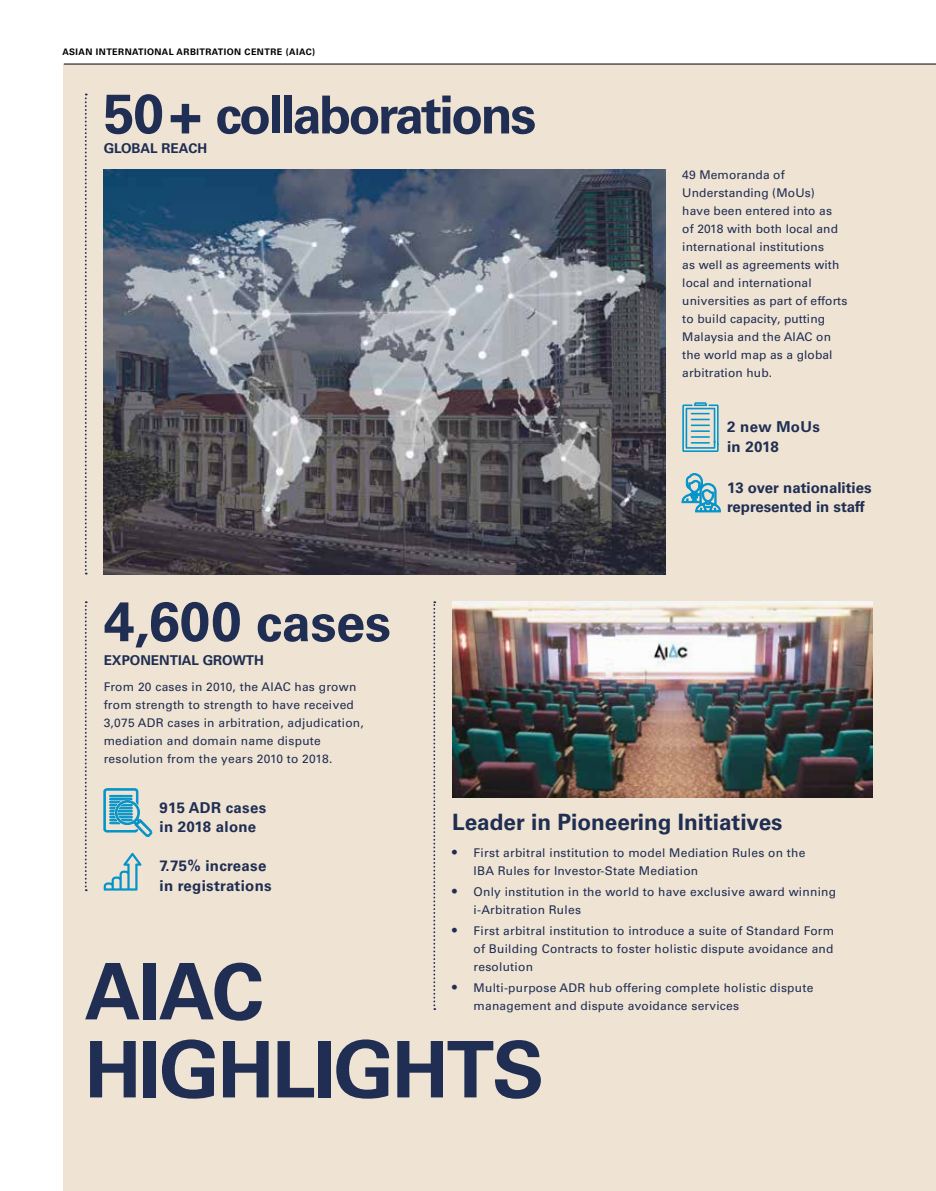
<style>
.page{position:relative;width:936px;height:1191px;background:#fff}
.page>*{position:absolute;margin:0;border:0;box-sizing:border-box;transform-origin:0 0}
.t1{font:700 78px/78px "Univers LT Std";letter-spacing:-.025em;color:#1f2e52}
.t2{font:700 55.5px "Univers LT Std";color:#1f2e52}
.t3{font:700 52.5px "Univers LT Std";letter-spacing:-.05em;color:#1f2e52}
.t4{font:700 22.5px "Univers LT Std";color:#1f2e52}
.t5{font:700 15px/19.5px "Univers LT Std";letter-spacing:.02em;color:#1f2e52}
.t6{font:700 15px/19.5px "Univers LT Std";color:#1f2e52}
.t7{font:700 13.5px "Univers LT Std";color:#1f2e52}
.t8{font:12px/18px "Univers LT Std";letter-spacing:.02em;color:#1f2e52}
.t9{font:700 9px "Univers LT Std";letter-spacing:.05em;color:#000}
.s1{font-size:55.5px}
.s2{font-size:52.5px}
.s3{font-size:13.5px}
</style>
<div class="page">
<div style="left:64px;top:64px;width:871px;height:1127px;background:#efe3d4"></div>
<svg style="left:85px;top:94px;width:2px;height:480px"></svg>
<img style="left:104px;top:170px;width:561px;height:404px">
<svg style="left:682px;top:402px;width:36px;height:50px"></svg>
<svg style="left:85px;top:601px;width:2px;height:290px"></svg>
<svg style="left:433px;top:601px;width:2px;height:409px"></svg>
<img style="left:452px;top:601px;width:420px;height:196px">
<svg style="left:103px;top:788px;width:49px;height:49px"></svg>
<svg style="left:681px;top:473px;width:39px;height:40px"></svg>
<svg style="left:104px;top:852px;width:37px;height:38px"></svg>
<hr style="left:64px;top:64px;width:871px;height:1px;background:#000">
<p class="t9" style="left:62px;top:46px;width:254px">ASIAN INTERNATIONAL ARBITRATION CENTRE (AIAC)</p>
<h3 class="t3" style="left:104px;top:84px;width:434px"><span class="s1">50 +</span> collaborations</h3>
<p class="t7" style="left:104px;top:140px;width:105px">GLOBAL REACH</p>
<h2 class="t2" style="left:104px;top:589px;width:289px">4,600 <span class="s2">cases</span></h2>
<p class="t7" style="left:104px;top:652px;width:162px">EXPONENTIAL GROWTH</p>
<p class="t8" style="left:104px;top:677px;width:262px">From 20 cases in 2010, the AIAC has grown from strength to strength to have received 3,075 ADR cases in arbitration, adjudication, mediation and domain name dispute resolution from the years 2010 to 2018.</p>
<p class="t8" style="left:682px;top:165px;width:166px">49 Memoranda of<br>Understanding (MoUs)<br>have been entered into as<br>of 2018 with both local and international institutions<br>as well as agreements with local and international universities as part of efforts to build capacity, putting<br>Malaysia and the AIAC on the world map as a global arbitration hub.</p>
<p class="t5" style="left:727px;top:417px;width:94px">2 new MoUs in 2018</p>
<p class="t6" style="left:727px;top:478px;width:146px">13 over nationalities represented in staff</p>
<p class="t5" style="left:159px;top:798px;width:108px">915 ADR cases in 2018 alone</p>
<h3 class="t4" style="left:452px;top:809px;width:332px">Leader in Pioneering Initiatives</h3>
<p class="t8" style="left:473px;top:844px;width:333px;text-indent:-21px"><span class="s3">•</span> First arbitral institution to model Mediation Rules on the<br>IBA Rules for Investor-State Mediation</p>
<p class="t8" style="left:473px;top:883px;width:364px;text-indent:-21px"><span class="s3">•</span> Only institution in the world to have exclusive award winning i-Arbitration Rules</p>
<p class="t8" style="left:473px;top:922px;width:362px;text-align:justify;text-indent:-21px"><span class="s3">•</span> First arbitral institution to introduce a suite of Standard Form of Building Contracts to foster holistic dispute avoidance and resolution</p>
<p class="t8" style="left:473px;top:979px;width:341px;text-indent:-21px"><span class="s3">•</span> Multi-purpose ADR hub offering complete holistic dispute management and dispute avoidance services</p>
<p class="t5" style="left:159px;top:856px;width:114px">7.75% increase in registrations</p>
<h1 class="t1" style="left:85px;top:953px;width:461px">AIAC<br>HIGHLIGHTS</h1>
</div>
